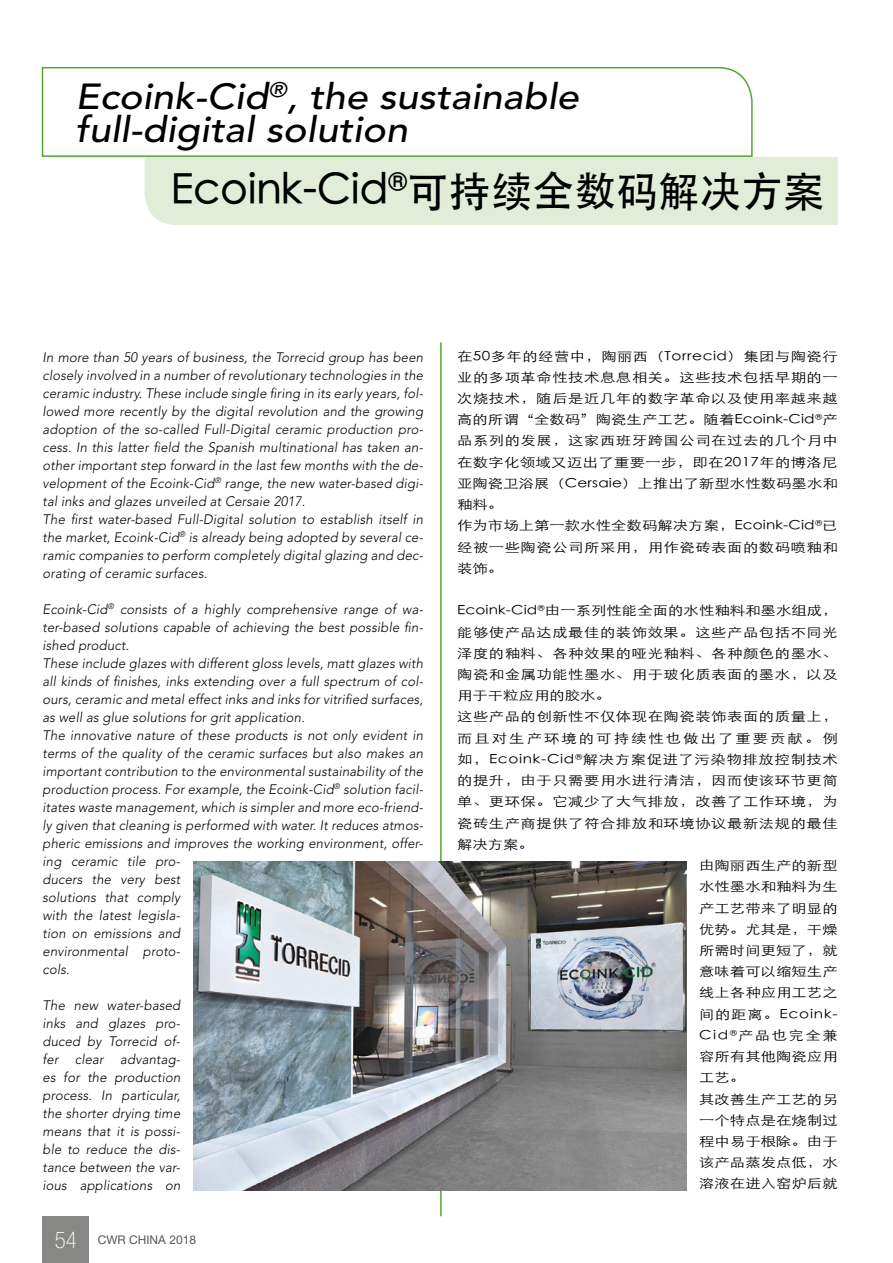
<style>
.page{position:relative;width:893px;height:1263px;background:#fff}
.page>*{position:absolute;margin:0;border:0;box-sizing:border-box;transform-origin:0 0}
.BOX_di_testo_ita_eng{font:500 42px "ST Heiti SC";letter-spacing:.005em;color:#000}
.titolo_articolo_ENG{font:italic 500 36px "Avenir LT Std";color:#000;scale:1.1 1}
.t1{font:100 condensed 22.95px "Helvetica Neue LT Std";color:#fff}
.testo_ENG{font:italic 300 13.65px/18px "Avenir LT Std";letter-spacing:.015em;color:#000;text-align:justify;scale:.96 1}
.BOX_di_testo_ita_eng-2{font:300 12.75px/21.1px "ST Heiti SC";letter-spacing:.025em;color:#000;text-align:justify;scale:1.2 1}
.t2{font:12px "Helvetica Neue LT Std";color:#575756}
</style>
<div class="page">
<div style="left:43px;top:1216px;width:46px;height:47px;background:#878786"></div>
<hr style="left:440px;top:342px;width:2px;height:874px;background:#4ea830">
<img style="left:193px;top:862px;width:493px;height:329px">
<div style="left:145px;top:157px;width:693px;height:68px;background:#e2edd8"></div>
<svg style="left:41px;top:66px;width:712px;height:92px"></svg>
<p class="titolo_articolo_ENG" style="left:76px;top:76px;width:459px">Ecoink-Cid<sup>®</sup>, the sustainable</p>
<p class="titolo_articolo_ENG" style="left:76px;top:109px;width:303px">full-digital solution</p>
<p class="BOX_di_testo_ita_eng" style="left:171px;top:167px;width:655px">Ecoink-Cid<sup>®</sup>可持续全数码解决方案</p>
<p class="testo_ENG" style="left:43px;top:348px;width:398px">In more than 50 years of business, the Torrecid group has been closely involved in a number of revolutionary technologies in the ceramic industry. These include single firing in its early years, fol&shy;lowed more recently by the digital revolution and the growing adoption of the so-called Full-Digital ceramic production pro&shy;cess. In this latter field the Spanish multinational has taken an&shy;other important step forward in the last few months with the de&shy;velopment of the Ecoink-Cid<sup>®</sup> range, the new water-based digi&shy;tal inks and glazes unveiled at Cersaie 2017.</p>
<p class="testo_ENG" style="left:43px;top:510px;width:398px">The first water-based Full-Digital solution to establish itself in the market, Ecoink-Cid<sup>®</sup> is already being adopted by several ce&shy;ramic companies to perform completely digital glazing and dec&shy;orating of ceramic surfaces.</p>
<p class="testo_ENG" style="left:43px;top:600px;width:398px">Ecoink-Cid<sup>®</sup> consists of a highly comprehensive range of wa&shy;ter-based solutions capable of achieving the best possible fin&shy;ished product.</p>
<p class="testo_ENG" style="left:43px;top:654px;width:398px">These include glazes with different gloss levels, matt glazes with all kinds of finishes, inks extending over a full spectrum of col&shy;ours, ceramic and metal effect inks and inks for vitrified surfaces, as well as glue solutions for grit application.</p>
<p class="testo_ENG" style="left:43px;top:726px;width:398px;text-align:left">The innovative nature of these products is not only evident in terms of the quality of the ceramic surfaces but also makes an important contribution to the environmental sustainability of the production process. For example, the Ecoink-Cid<sup>®</sup> solution facil&shy;itates waste management, which is simpler and more eco-friend&shy;ly given that cleaning is performed with water. It reduces atmos&shy;pheric emissions and improves the working environment, offer&shy;ing ceramic tile pro-<br>ducers the very best<br>solutions that comply<br>with the latest legisla-<br>tion on emissions and<br>environmental proto-<br>cols.</p>
<p class="testo_ENG" style="left:43px;top:996px;width:145px">The new water-based inks and glazes pro&shy;duced by Torrecid of&shy;fer clear advantag&shy;es for the production process. In particular, the shorter drying time means that it is possi&shy;ble to reduce the dis&shy;tance between the var&shy;ious applications on</p>
<p class="t1" style="left:55px;top:1227px;width:24px">54</p>
<p class="t2" style="left:98px;top:1232px;width:100px">CWR CHINA 2018</p>
<p class="BOX_di_testo_ita_eng-2" style="left:457px;top:344px;width:319px">在50多年的经营中，陶丽西（Torrecid）集团与陶瓷行业的多项革命性技术息息相关。这些技术包括早期的一次烧技术，随后是近几年的数字革命以及使用率越来越高的所谓“全数码”陶瓷生产工艺。随着Ecoink-Cid<sup>®</sup>产品系列的发展，这家西班牙跨国公司在过去的几个月中在数字化领域又迈出了重要一步，即在2017年的博洛尼亚陶瓷卫浴展（Cersaie）上推出了新型水性数码墨水和釉料。</p>
<p class="BOX_di_testo_ita_eng-2" style="left:457px;top:514px;width:319px">作为市场上第一款水性全数码解决方案，Ecoink-Cid<sup>®</sup>已经被一些陶瓷公司所采用，用作瓷砖表面的数码喷釉和装饰。</p>
<p class="BOX_di_testo_ita_eng-2" style="left:457px;top:599px;width:319px">Ecoink-Cid<sup>®</sup>由一系列性能全面的水性釉料和墨水组成，能够使产品达成最佳的装饰效果。这些产品包括不同光泽度的釉料、各种效果的哑光釉料、各种颜色的墨水、陶瓷和金属功能性墨水、用于玻化质表面的墨水，以及用于干粒应用的胶水。</p>
<p class="BOX_di_testo_ita_eng-2" style="left:457px;top:705px;width:319px">这些产品的创新性不仅体现在陶瓷装饰表面的质量上，而且对生产环境的可持续性也做出了重要贡献。例如，Ecoink-Cid<sup>®</sup>解决方案促进了污染物排放控制技术的提升，由于只需要用水进行清洁，因而使该环节更简单、更环保。它减少了大气排放，改善了工作环境，为瓷砖生产商提供了符合排放和环境协议最新法规的最佳解决方案。</p>
<p class="BOX_di_testo_ita_eng-2" style="left:699px;top:853px;width:117px">由陶丽西生产的新型水性墨水和釉料为生产工艺带来了明显的优势。尤其是，干燥所需时间更短了，就意味着可以缩短生产线上各种应用工艺之间的距离。Ecoink-Cid<sup>®</sup>产品也完全兼容所有其他陶瓷应用工艺。</p>
<p class="BOX_di_testo_ita_eng-2" style="left:699px;top:1087px;width:117px">其改善生产工艺的另一个特点是在烧制过程中易于根除。由于该产品蒸发点低，水溶液在进入窑炉后就</p>
</div>
